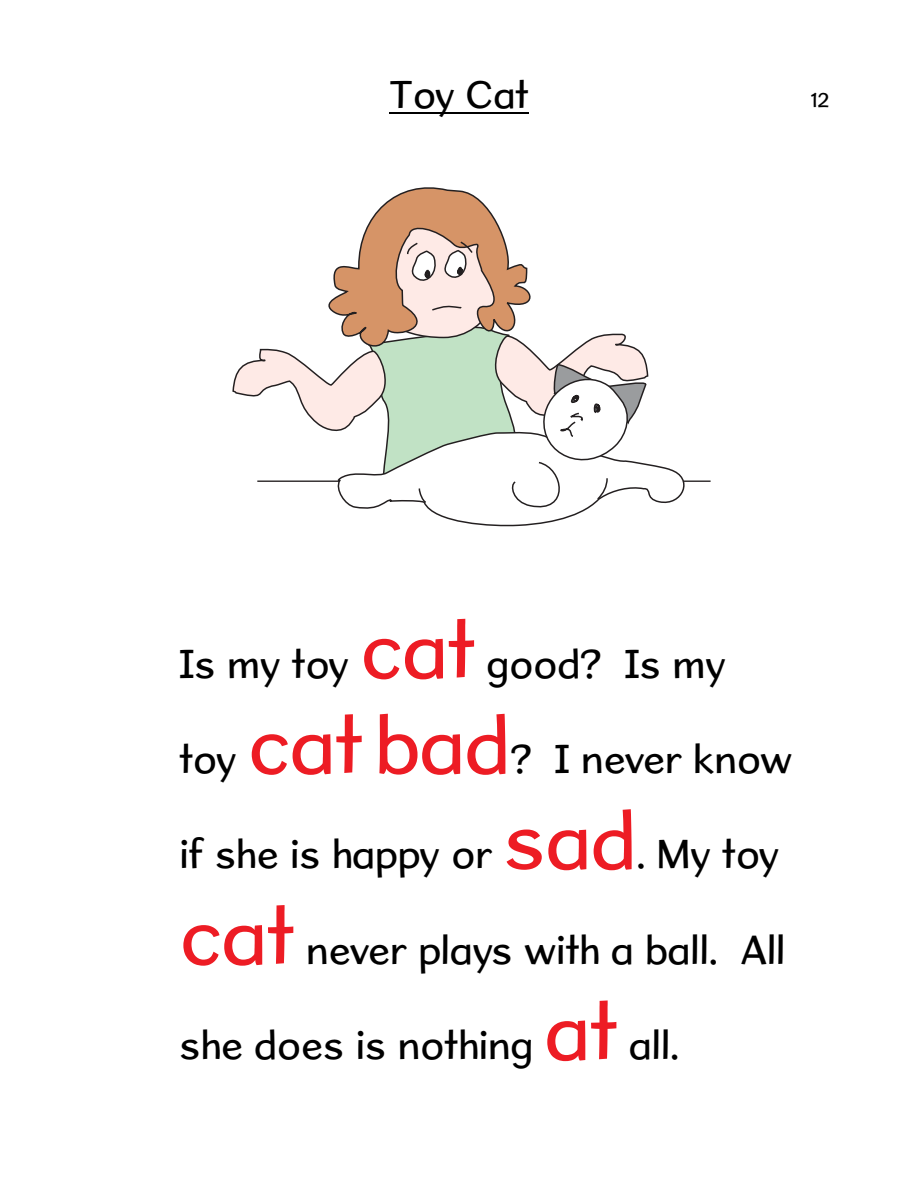
<style>
.page{position:relative;width:918px;height:1188px;background:#fff}
.page>*{position:absolute;margin:0;border:0;box-sizing:border-box;transform-origin:0 0}
.t1{font:81.15px "Sweater School Rg";color:#ed1c24}
.t2{font:40.65px "Sweater School Rg";color:#000}
.t3{font:39px "Sweater School Rg";color:#000}
.t4{font:21px "Sweater School Rg";color:#000}
</style>
<div class="page">
<hr style="left:390px;top:112px;width:139px;height:2px;background:#000">
<hr style="left:257px;top:481px;width:454px;height:1px;background:#231f20">
<svg style="left:232px;top:113px;width:463px;height:414px"></svg>
<p class="t3" style="left:390px;top:79px;width:141px">Toy Cat</p>
<p class="t4" style="left:811px;top:92px;width:20px">12</p>
<h1 class="t1" style="left:360px;top:617px;width:117px">cat</h1>
<h1 class="t1" style="left:248px;top:713px;width:264px">cat bad</h1>
<p class="t2" style="left:179px;top:647px;width:171px">Is my toy</p>
<p class="t2" style="left:487px;top:647px;width:240px">good? Is my</p>
<p class="t2" style="left:179px;top:743px;width:58px">toy</p>
<p class="t2" style="left:510px;top:743px;width:283px">? I never know</p>
<h1 class="t1" style="left:504px;top:808px;width:134px">sad</h1>
<p class="t2" style="left:179px;top:838px;width:314px">if she is happy or</p>
<p class="t2" style="left:637px;top:838px;width:144px">. My toy</p>
<h1 class="t1" style="left:179px;top:903px;width:117px">cat</h1>
<p class="t2" style="left:306px;top:934px;width:481px">never plays with a ball. All</p>
<h1 class="t1" style="left:545px;top:999px;width:74px">at</h1>
<p class="t2" style="left:179px;top:1029px;width:356px">she does is nothing</p>
<p class="t2" style="left:629px;top:1029px;width:52px">all.</p>
</div>
